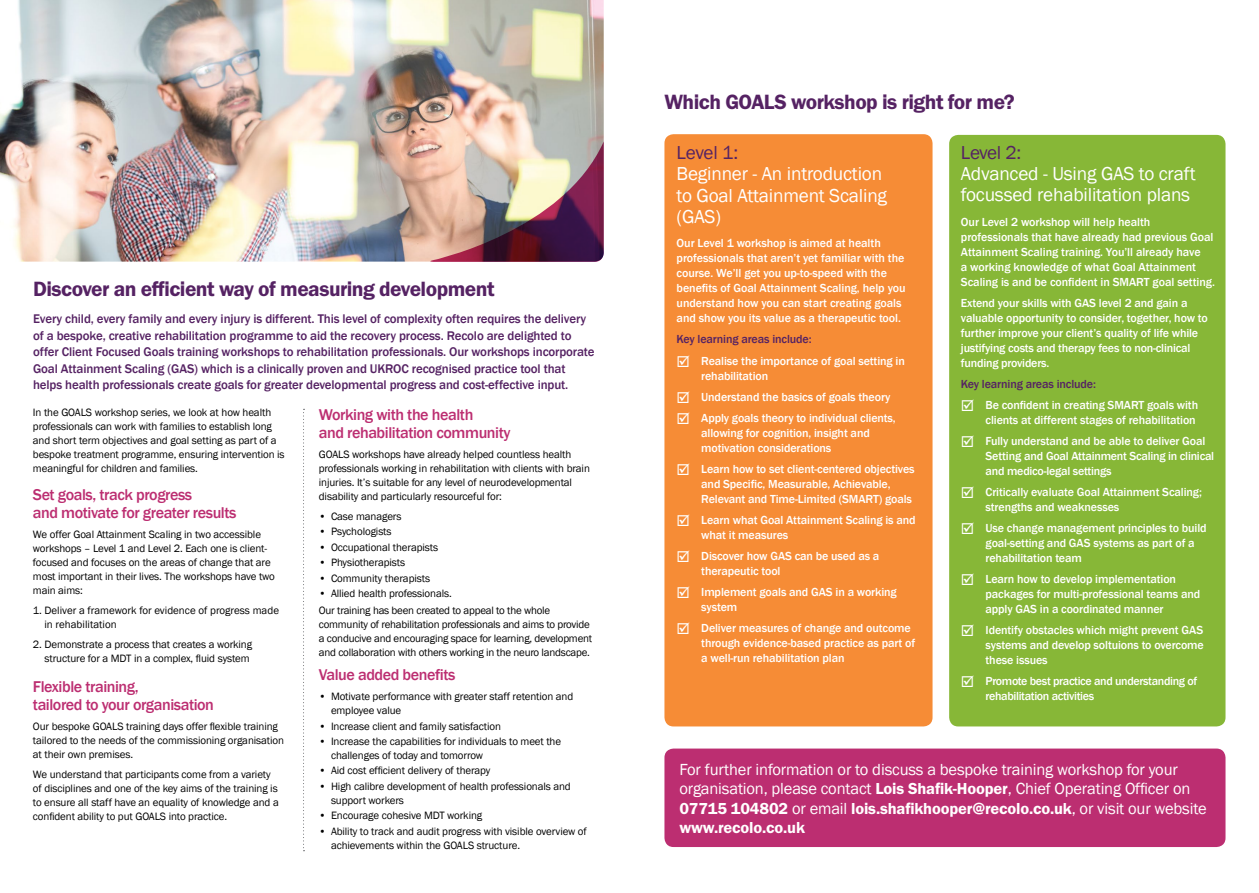
<style>
.page{position:relative;width:1259px;height:893px;background:#fff}
.page>*{position:absolute;margin:0;border:0;box-sizing:border-box;transform-origin:0 0}
.t1{font:21.45px "Franklin Gothic URW Dem";letter-spacing:-.025em;color:#552263}
.t2{font:19.35px/21.5px "Franklin Gothic";letter-spacing:-.01em;color:#fff}
.t3{font:19.35px "Franklin Gothic";letter-spacing:-.025em;color:#552263}
.t4{font:16.5px/19.5px "Franklin Gothic";letter-spacing:-.01em;color:#fff}
.t5{font:16.5px/19.5px "Franklin Gothic URW Dem";letter-spacing:-.01em;color:#fff}
.t6{font:500 16.05px/18.1px "Franklin Gothic";letter-spacing:-.025em;color:#bc2e71}
.t7{font:500 12.9px/16.5px "Franklin Gothic";letter-spacing:-.01em;color:#552263}
.t8{font:500 12px/15px "Franklin Gothic";letter-spacing:-.01em;color:#fff}
.t9{font:500 12px/15px "Franklin Gothic";letter-spacing:-.03em;color:#fff}
.t10{font:500 12px "Franklin Gothic";letter-spacing:-.01em;color:#552263}
.t11{font:10.95px/14px "Franklin Gothic";letter-spacing:-.01em;color:#000}
.s1{font-family:"Franklin Gothic URW Dem"}
.s2{font-family:"Franklin Gothic"}
</style>
<div class="page">
<img style="left:0;top:0;width:604px;height:262px">
<div style="left:664px;top:748px;width:561px;height:99px;background:#bc2e71;border-radius:9px"></div>
<div style="left:664px;top:134px;width:268px;height:592px;background:#f68c36;border-radius:9px"></div>
<div style="left:949px;top:135px;width:276px;height:591px;background:#87b737;border-radius:9px"></div>
<svg style="left:429px;top:141px;width:175px;height:121px;background:#ac8989"></svg>
<svg style="left:303px;top:409px;width:1px;height:442px"></svg>
<h1 class="t1" style="left:664px;top:88px;width:352px">Which GOALS workshop is right for me?</h1>
<h2 class="t3" style="left:961px;top:140px;width:62px">Level 2:</h2>
<h2 class="t2" style="left:961px;top:163px;width:236px">Advanced - Using GAS to craft focussed rehabilitation plans</h2>
<p class="t8" style="left:961px;top:214px;width:255px">Our Level 2 workshop will help health professionals that have already had previous Goal Attainment Scaling training. You’ll already have<br>a working knowledge of what Goal Attainment Scaling is and be confident in SMART goal setting.</p>
<p class="t8" style="left:961px;top:295px;width:248px">Extend your skills with GAS level 2 and gain a valuable opportunity to consider, together, how to further improve your client’s quality of life while justifying costs and therapy fees to non-clinical funding providers.</p>
<p class="t10" style="left:961px;top:376px;width:137px">Key learning areas include:</p>
<p class="t8" style="left:961px;top:397px;width:239px;text-align:right">☑ Be confident in creating SMART goals with clients at different stages of rehabilitation</p>
<p class="t8" style="left:985px;top:433px;width:230px;text-indent:-25px">☑ Fully understand and be able to deliver Goal<br>Setting and Goal Attainment Scaling in clinical and medico-legal settings</p>
<p class="t8" style="left:985px;top:485px;width:218px;text-indent:-25px">☑ Critically evaluate Goal Attainment Scaling; strengths and weaknesses</p>
<p class="t8" style="left:985px;top:521px;width:223px;text-indent:-25px">☑ Use change management principles to build goal-setting and GAS systems as part of a rehabilitation team</p>
<p class="t8" style="left:985px;top:572px;width:216px;text-indent:-25px">☑ Learn how to develop implementation packages for multi-professional teams and apply GAS in a coordinated manner</p>
<p class="t8" style="left:985px;top:623px;width:220px;text-align:justify;text-indent:-25px">☑ Identify obstacles which might prevent GAS systems and develop soltuions to overcome these issues</p>
<p class="t9" style="left:985px;top:674px;width:213px;text-indent:-25px">☑ Promote best practice and understanding of rehabilitation activities</p>
<h2 class="t3" style="left:676px;top:141px;width:63px">Level 1:</h2>
<h2 class="t2" style="left:676px;top:164px;width:212px">Beginner - An introduction to Goal Attainment Scaling (GAS)</h2>
<p class="t8" style="left:676px;top:236px;width:230px">Our Level 1 workshop is aimed at health professionals that aren’t yet familiar with the course. We’ll get you up-to-speed with the benefits of Goal Attainment Scaling, help you understand how you can start creating goals and show you its value as a therapeutic tool.</p>
<p class="t10" style="left:676px;top:332px;width:137px">Key learning areas include:</p>
<p class="t8" style="left:701px;top:353px;width:205px;text-indent:-25px">☑ Realise the importance of goal setting in rehabilitation</p>
<p class="t8" style="left:676px;top:389px;width:215px">☑ Understand the basics of goals theory</p>
<p class="t8" style="left:701px;top:410px;width:196px;text-indent:-25px">☑ Apply goals theory to individual clients, allowing for cognition, insight and motivation considerations</p>
<p class="t8" style="left:701px;top:461px;width:215px;text-indent:-25px">☑ Learn how to set client-centered objectives and Specific, Measurable, Achievable,<br>Relevant and Time-Limited (SMART) goals</p>
<p class="t8" style="left:701px;top:512px;width:216px;text-indent:-25px">☑ Learn what Goal Attainment Scaling is and what it measures</p>
<p class="t8" style="left:701px;top:548px;width:180px;text-indent:-25px">☑ Discover how GAS can be used as a therapeutic tool</p>
<p class="t8" style="left:701px;top:585px;width:197px;text-indent:-25px">☑ Implement goals and GAS in a working system</p>
<p class="t8" style="left:701px;top:621px;width:215px;text-indent:-25px">☑ Deliver measures of change and outcome through evidence-based practice as part of a well-run rehabilitation plan</p>
<h1 class="t1" style="left:33px;top:276px;width:463px">Discover an efficient way of measuring development</h1>
<p class="t7" style="left:33px;top:311px;width:563px">Every child, every family and every injury is different. This level of complexity often requires the delivery of a bespoke, creative rehabilitation programme to aid the recovery process. Recolo are delighted to offer Client Focused Goals training workshops to rehabilitation professionals. Our workshops incorporate Goal Attainment Scaling (GAS) which is a clinically proven and UKROC recognised practice tool that helps health professionals create goals for greater developmental progress and cost-effective input.</p>
<h3 class="t6" style="left:319px;top:406px;width:193px">Working with the health<br>and rehabilitation community</h3>
<p class="t11" style="left:319px;top:448px;width:273px">GOALS workshops have already helped countless health professionals working in rehabilitation with clients with brain injuries. It’s suitable for any level of neurodevelopmental disability and particularly resourceful for:</p>
<p class="t11" style="left:319px;top:510px;width:84px">• Case managers</p>
<p class="t11" style="left:319px;top:525px;width:74px">• Psychologists</p>
<p class="t11" style="left:319px;top:540px;width:121px">• Occupational therapists</p>
<p class="t11" style="left:319px;top:556px;width:88px">• Physiotherapists</p>
<p class="t11" style="left:319px;top:571px;width:113px">• Community therapists</p>
<p class="t11" style="left:319px;top:585px;width:233px;line-height:17px">• Allied health professionals.<br>Our training has been created to appeal to the whole</p>
<p class="t11" style="left:319px;top:618px;width:275px">community of rehabilitation professionals and aims to provide a conducive and encouraging space for learning, development and collaboration with others working in the neuro landscape.</p>
<h3 class="t6" style="left:319px;top:666px;width:138px">Value added benefits</h3>
<p class="t11" style="left:331px;top:690px;width:244px;text-indent:-12px">• Motivate performance with greater staff retention and employee value</p>
<p class="t11" style="left:319px;top:719px;width:184px">• Increase client and family satisfaction</p>
<p class="t11" style="left:331px;top:735px;width:232px;text-indent:-12px">• Increase the capabilities for individuals to meet the challenges of today and tomorrow</p>
<p class="t11" style="left:319px;top:764px;width:173px">• Aid cost efficient delivery of therapy</p>
<p class="t11" style="left:331px;top:779px;width:241px;text-indent:-12px">• High calibre development of health professionals and support workers</p>
<p class="t11" style="left:319px;top:809px;width:165px">• Encourage cohesive MDT working</p>
<p class="t11" style="left:331px;top:824px;width:257px;text-indent:-12px">• Ability to track and audit progress with visible overview of achievements within the GOALS structure.</p>
<p class="t11" style="left:33px;top:406px;width:253px">In the GOALS workshop series, we look at how health professionals can work with families to establish long and short term objectives and goal setting as part of a bespoke treatment programme, ensuring intervention is meaningful for children and families.</p>
<h3 class="t6" style="left:33px;top:486px;width:205px">Set goals, track progress<br>and motivate for greater results</h3>
<p class="t11" style="left:33px;top:528px;width:243px">We offer Goal Attainment Scaling in two accessible workshops – Level 1 and Level 2. Each one is client&shy;focused and focuses on the areas of change that are most important in their lives. The workshops have two main aims:</p>
<p class="t11" style="left:44px;top:603px;width:236px;text-indent:-11px">1. Deliver a framework for evidence of progress made in rehabilitation</p>
<p class="t11" style="left:33px;top:637px;width:221px;text-align:right">2. Demonstrate a process that creates a working structure for a MDT in a complex, fluid system</p>
<h3 class="t6" style="left:33px;top:678px;width:183px">Flexible training,<br>tailored to your organisation</h3>
<p class="t11" style="left:33px;top:720px;width:253px">Our bespoke GOALS training days offer flexible training tailored to the needs of the commissioning organisation at their own premises.</p>
<p class="t11" style="left:33px;top:768px;width:247px">We understand that participants come from a variety of disciplines and one of the key aims of the training is to ensure all staff have an equality of knowledge and a confident ability to put GOALS into practice.</p>
<h3 class="t4" style="left:679px;top:760px;width:512px">For further information or to discuss a bespoke training workshop for your organisation, please contact <span class="s1">Lois Shafik-Hooper</span>, Chief Operating Officer on</h3>
<h3 class="t5" style="left:679px;top:798px;width:529px">07715 104802 <span class="s2">or email</span> lois.shafikhooper@recolo.co.uk<span class="s2">, or visit our website </span>www.recolo.co.uk</h3>
</div>
